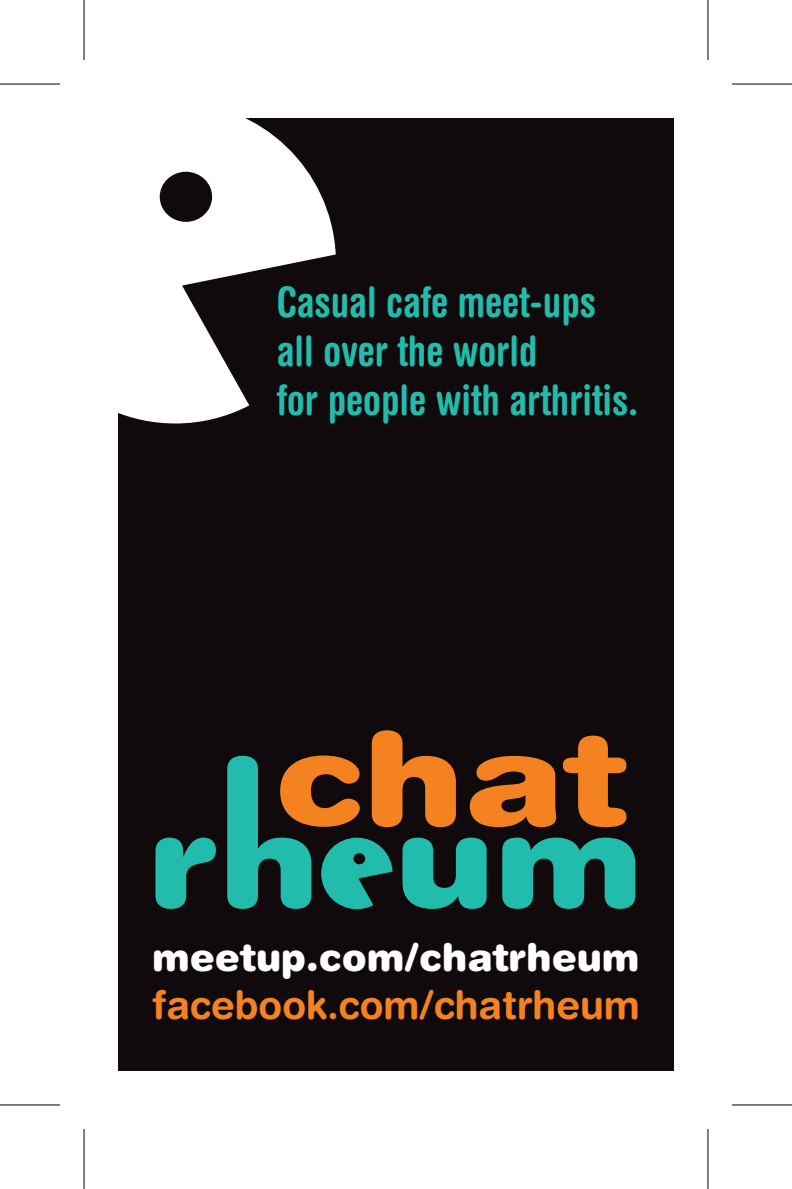
<style>
.page{position:relative;width:792px;height:1189px;background:#fff}
.page>*{position:absolute;margin:0;border:0;box-sizing:border-box;transform-origin:0 0}
.t1{font:700 condensed 42px/49.2px "Helvetica Rounded LT Std";color:#22bcac;scale:.95 1}
.t2{font:700 39.6px "Helvetica Rounded LT Std";color:#f58220}
.t3{font:900 38.4px "Helvetica Rounded LT Std";color:#fff}
</style>
<div class="page">
<div style="left:118px;top:118px;width:556px;height:952px;background:#110a0c"></div>
<svg style="left:155px;top:837px;width:61px;height:72px"></svg>
<svg style="left:227px;top:730px;width:408px;height:179px"></svg>
<svg style="left:118px;top:118px;width:218px;height:305px;fill:#fff"></svg>
<svg style="left:0;top:1105px;width:60px;height:1px"></svg>
<svg style="left:732px;top:1105px;width:60px;height:1px"></svg>
<svg style="left:708px;top:0;width:1px;height:60px"></svg>
<svg style="left:708px;top:1129px;width:1px;height:59px"></svg>
<hr style="left:0;top:83px;width:60px;height:2px;background:#000">
<hr style="left:732px;top:83px;width:60px;height:2px;background:#000">
<hr style="left:0;top:1104px;width:60px;height:1px;background:#000">
<hr style="left:732px;top:1104px;width:60px;height:1px;background:#000">
<hr style="left:83px;top:0;width:2px;height:60px;background:#000">
<hr style="left:83px;top:1128px;width:2px;height:60px;background:#000">
<hr style="left:707px;top:0;width:1px;height:60px;background:#000">
<hr style="left:707px;top:1128px;width:1px;height:60px;background:#000">
<p class="t1" style="left:277px;top:276px;width:381px">Casual cafe meet-ups all over the world<br>for people with arthritis.</p>
<p class="t3" style="left:152px;top:932px;width:489px">meetup.com/chatrheum</p>
<p class="t2" style="left:152px;top:980px;width:489px">facebook.com/chatrheum</p>
</div>
